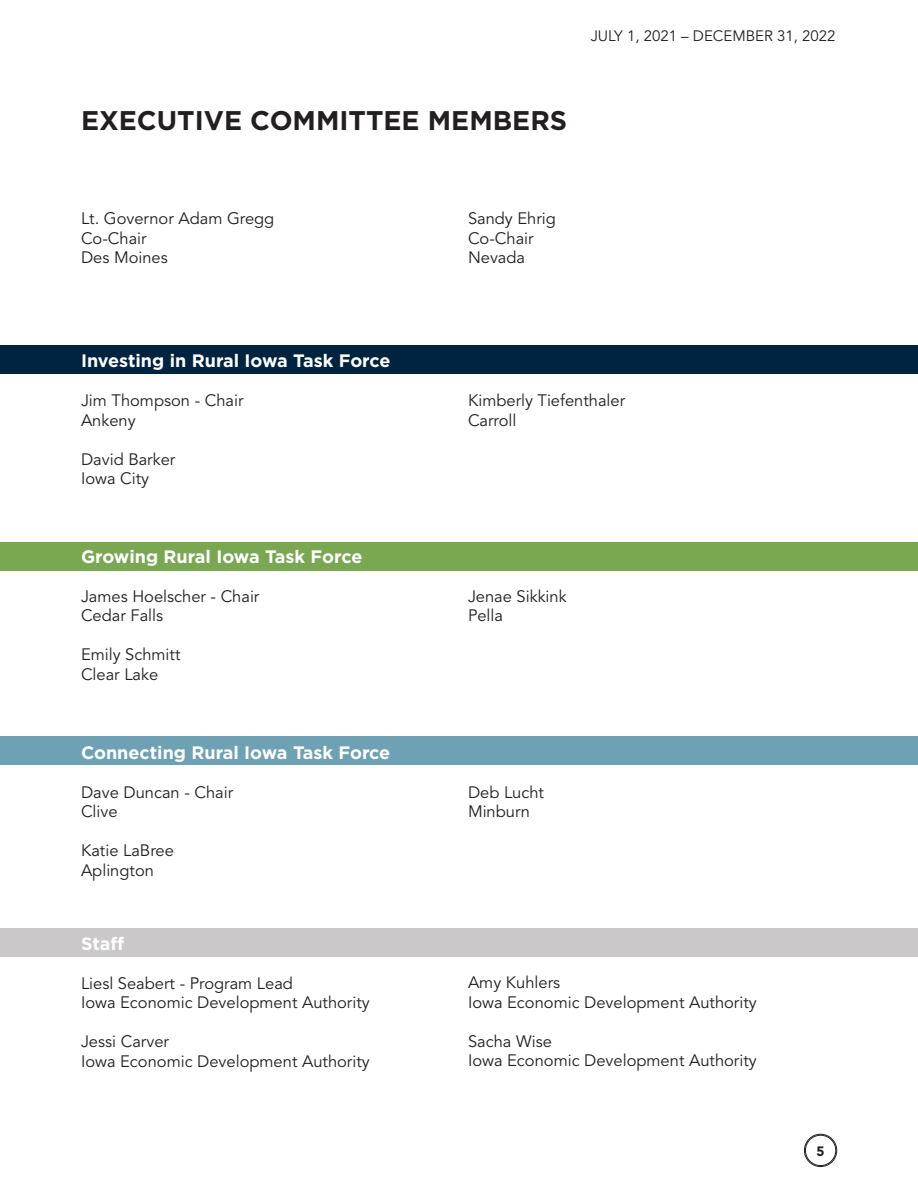
<style>
.page{position:relative;width:918px;height:1188px;background:#fff}
.page>*{position:absolute;margin:0;border:0;box-sizing:border-box;transform-origin:0 0}
.Heading_Main{font:700 27px "Gotham";color:#231f20}
.Heading2{font:700 18px "Gotham";color:#fff}
.Body{font:16.5px/19.5px "Avenir LT Std";color:#231f20}
.t1{font:15px "Avenir LT Std";color:#231f20}
.t2{font:900 13.5px "Avenir LT Std";color:#231f20}
</style>
<div class="page">
<div style="left:804px;top:1134px;width:33px;height:33px;border:1px solid #231f20;border-radius:50%"></div>
<div style="left:805px;top:1135px;width:31px;height:31px;border:1px solid #231f20;border-radius:50%"></div>
<div style="left:0;top:737px;width:918px;height:28px;background:#6ea1b4"></div>
<div style="left:0;top:346px;width:918px;height:28px;background:#002340"></div>
<div style="left:0;top:542px;width:918px;height:29px;background:#7aa752"></div>
<div style="left:0;top:928px;width:918px;height:28px;background:#cac8c8"></div>
<p class="t1" style="left:591px;top:27px;width:246px">JULY 1, 2021 – DECEMBER 31, 2022</p>
<p class="Heading_Main" style="left:81px;top:102px;width:488px">EXECUTIVE COMMITTEE MEMBERS</p>
<p class="Body" style="left:81px;top:209px;width:195px">Lt. Governor Adam Gregg<br>Co-Chair</p>
<p class="Body" style="left:81px;top:248px;width:88px">Des Moines</p>
<p class="Body" style="left:468px;top:209px;width:90px">Sandy Ehrig</p>
<p class="Body" style="left:468px;top:229px;width:67px">Co-Chair</p>
<p class="Body" style="left:468px;top:248px;width:59px">Nevada</p>
<p class="Heading2" style="left:81px;top:349px;width:311px">Investing in Rural Iowa Task Force</p>
<p class="Body" style="left:81px;top:391px;width:164px">Jim Thompson - Chair</p>
<p class="Body" style="left:81px;top:411px;width:56px">Ankeny</p>
<p class="Body" style="left:81px;top:450px;width:96px">David Barker</p>
<p class="Body" style="left:81px;top:469px;width:70px">Iowa City</p>
<p class="Heading2" style="left:81px;top:544px;width:283px">Growing Rural Iowa Task Force</p>
<p class="Body" style="left:81px;top:587px;width:180px">James Hoelscher - Chair</p>
<p class="Body" style="left:81px;top:606px;width:84px">Cedar Falls</p>
<p class="Body" style="left:81px;top:645px;width:101px">Emily Schmitt</p>
<p class="Body" style="left:81px;top:665px;width:79px">Clear Lake</p>
<p class="Heading2" style="left:81px;top:740px;width:311px">Connecting Rural Iowa Task Force</p>
<p class="Body" style="left:81px;top:783px;width:154px">Dave Duncan - Chair</p>
<p class="Body" style="left:81px;top:802px;width:38px">Clive</p>
<p class="Body" style="left:81px;top:841px;width:94px">Katie LaBree</p>
<p class="Body" style="left:81px;top:861px;width:75px">Aplington</p>
<p class="Heading2" style="left:81px;top:931px;width:45px">Staff</p>
<p class="Body" style="left:81px;top:974px;width:214px">Liesl Seabert - Program Lead</p>
<p class="Body" style="left:81px;top:993px;width:290px">Iowa Economic Development Authority</p>
<p class="Body" style="left:81px;top:1032px;width:89px">Jessi Carver</p>
<p class="Body" style="left:81px;top:1052px;width:290px">Iowa Economic Development Authority</p>
<p class="Body" style="left:468px;top:391px;width:159px">Kimberly Tiefenthaler</p>
<p class="Body" style="left:468px;top:411px;width:50px">Carroll</p>
<p class="Body" style="left:468px;top:587px;width:100px">Jenae Sikkink</p>
<p class="Body" style="left:468px;top:606px;width:37px">Pella</p>
<p class="Body" style="left:468px;top:783px;width:78px">Deb Lucht</p>
<p class="Body" style="left:468px;top:802px;width:64px">Minburn</p>
<p class="Body" style="left:468px;top:973px;width:94px">Amy Kuhlers</p>
<p class="Body" style="left:468px;top:993px;width:290px">Iowa Economic Development Authority</p>
<p class="Body" style="left:468px;top:1032px;width:86px">Sacha Wise</p>
<p class="Body" style="left:468px;top:1051px;width:290px">Iowa Economic Development Authority</p>
<p class="t2" style="left:817px;top:1143px;width:9px">5</p>
</div>
